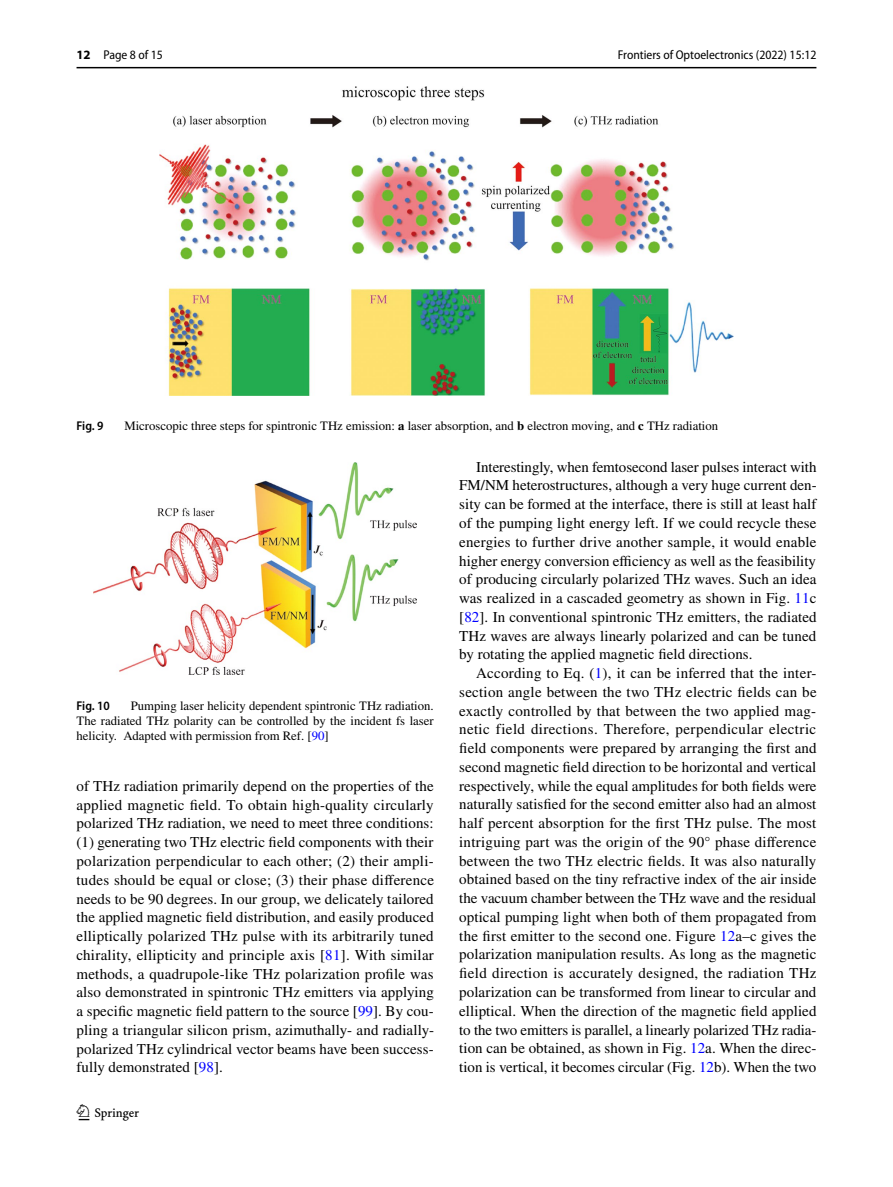
<style>
.page{position:relative;width:893px;height:1187px;background:#fff}
.page>*{position:absolute;margin:0;border:0;box-sizing:border-box;transform-origin:0 0}
.t1{font:22.5px "Springnew Regular 2";color:#000}
.t2{font:15px/18.8px "STIX";letter-spacing:.005em;color:#000;text-align:justify}
.t3{font:12.75px/15px "STIX";color:#000;text-align:justify}
.t4{font:semi-condensed 12.75px "Myriad Pro";color:#000}
.t5{font:600 semi-condensed 12.75px "Myriad Pro";color:#000}
.s1{font-weight:700;font-stretch:normal}
.s2{font-weight:700}
.s3{color:#00f}
</style>
<div class="page">
<hr style="left:77px;top:67px;width:739px;height:1px;background:#000">
<img style="left:159px;top:87px;width:574px;height:308px">
<img style="left:93px;top:462px;width:324px;height:212px">
<p class="t4" style="left:77px;top:48px;width:88px"><span class="s1">12</span> Page 8 of 15</p>
<p class="t4" style="left:618px;top:48px;width:200px">Frontiers of Optoelectronics (2022) 15:12</p>
<p class="t5" style="left:77px;top:419px;width:29px">Fig. 9</p>
<p class="t3" style="left:124px;top:419px;width:595px">Microscopic three steps for spintronic THz emission: <span class="s2">a</span> laser absorption, and <span class="s2">b</span> electron moving, and <span class="s2">c</span> THz radiation</p>
<p class="t5" style="left:77px;top:698px;width:35px">Fig. 10</p>
<p class="t3" style="left:77px;top:698px;width:359px;text-indent:54px">Pumping laser helicity dependent spintronic THz radiation.<br>The radiated THz polarity can be controlled by the incident fs laser helicity. Adapted with permission from Ref. [<span class="s3">90</span>]</p>
<p class="t2" style="left:77px;top:777px;width:359px">of THz radiation primarily depend on the properties of the applied magnetic field. To obtain high-quality circularly polarized THz radiation, we need to meet three conditions: (1) generating two THz electric field components with their polarization perpendicular to each other; (2) their ampli&shy;tudes should be equal or close; (3) their phase difference needs to be 90 degrees. In our group, we delicately tailored the applied magnetic field distribution, and easily produced elliptically polarized THz pulse with its arbitrarily tuned chirality, ellipticity and principle axis [<span class="s3">81</span>]. With similar methods, a quadrupole-like THz polarization profile was also demonstrated in spintronic THz emitters via applying a specific magnetic field pattern to the source [<span class="s3">99</span>]. By cou&shy;pling a triangular silicon prism, azimuthally- and radially&shy;polarized THz cylindrical vector beams have been success&shy;fully demonstrated [<span class="s3">98</span>].</p>
<h1 class="t1" style="left:79px;top:1104px;width:62px">1 3</h1>
<p class="t2" style="left:459px;top:458px;width:359px;text-indent:17px">Interestingly, when femtosecond laser pulses interact with FM/NM heterostructures, although a very huge current den&shy;sity can be formed at the interface, there is still at least half of the pumping light energy left. If we could recycle these energies to further drive another sample, it would enable higher energy conversion efficiency as well as the feasibility of producing circularly polarized THz waves. Such an idea was realized in a cascaded geometry as shown in Fig. <span class="s3">11</span>c [<span class="s3">82</span>]. In conventional spintronic THz emitters, the radiated THz waves are always linearly polarized and can be tuned by rotating the applied magnetic field directions.</p>
<p class="t2" style="left:459px;top:664px;width:359px;text-indent:17px">According to Eq. (<span class="s3">1</span>), it can be inferred that the inter&shy;section angle between the two THz electric fields can be exactly controlled by that between the two applied mag&shy;netic field directions. Therefore, perpendicular electric field components were prepared by arranging the first and second magnetic field direction to be horizontal and vertical respectively, while the equal amplitudes for both fields were naturally satisfied for the second emitter also had an almost half percent absorption for the first THz pulse. The most intriguing part was the origin of the 90° phase difference between the two THz electric fields. It was also naturally obtained based on the tiny refractive index of the air inside the vacuum chamber between the THz wave and the residual optical pumping light when both of them propagated from the first emitter to the second one. Figure <span class="s3">12</span>a–c gives the polarization manipulation results. As long as the magnetic field direction is accurately designed, the radiation THz polarization can be transformed from linear to circular and elliptical. When the direction of the magnetic field applied to the two emitters is parallel, a linearly polarized THz radia&shy;tion can be obtained, as shown in Fig. <span class="s3">12</span>a. When the direc&shy;tion is vertical, it becomes circular (Fig. <span class="s3">12</span>b). When the two</p>
</div>
